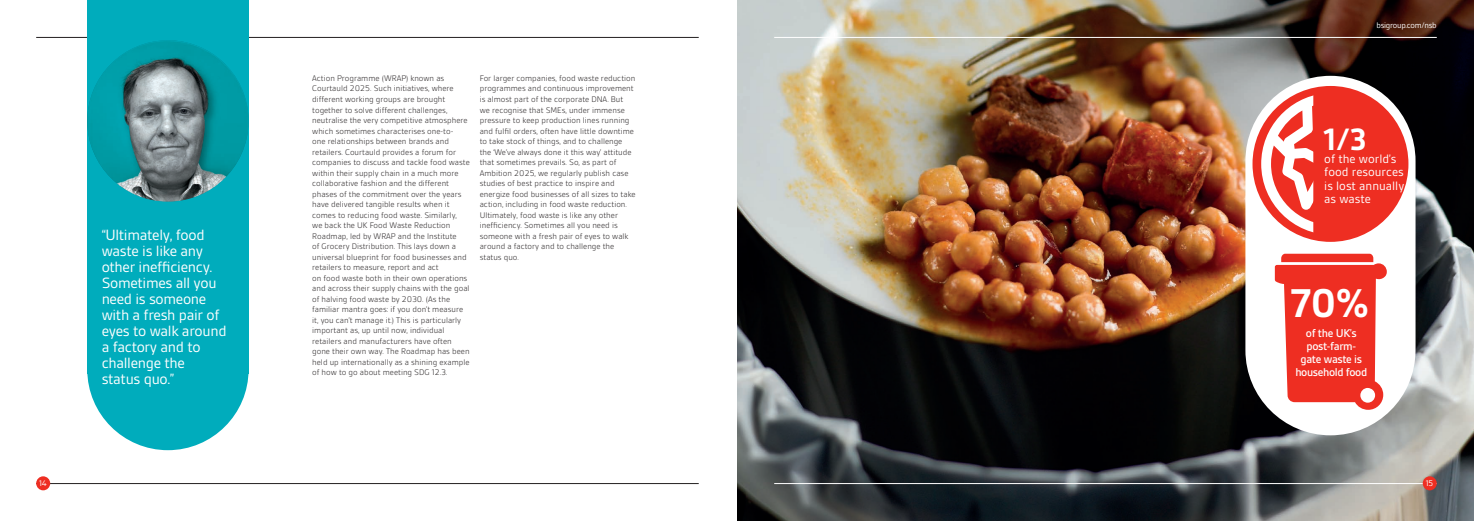
<style>
.page{position:relative;width:1474px;height:521px;background:#fff}
.page>*{position:absolute;margin:0;border:0;box-sizing:border-box;transform-origin:0 0}
.t1{font:700 43.23px "BSI Gesta";color:#fff}
.t2{font:700 33.25px "BSI Gesta";color:#fff}
.t3{font:16.01px/16px "BSI Gesta";letter-spacing:-.02em;color:#fff}
.t4{font:13.12px/13.1px "BSI Gesta";color:#fff}
.t5{font:500 12.25px/13.1px "BSI Gesta";letter-spacing:-.03em;color:#fff;text-align:center}
.t6{font:300 8.75px/10.5px "BSI Gesta";color:#231f20}
.t7{font:8.75px "BSI Gesta";letter-spacing:-.03em;color:#fff}
</style>
<div class="page">
<img style="left:737px;top:0;width:736px;height:521px">
<div style="left:1245px;top:76px;width:170px;height:359px;background:#fff;border-radius:85px"></div>
<hr style="left:36px;top:37px;width:662px;height:1px;background:#231f20">
<hr style="left:36px;top:483px;width:662px;height:1px;background:#231f20">
<div style="left:1252px;top:86px;width:156px;height:156px;background:#ee2e22;border-radius:50%"></div>
<svg style="left:1261px;top:93px;width:52px;height:142px"></svg>
<svg style="left:1274px;top:254px;width:112px;height:156px"></svg>
<div style="left:36px;top:476px;width:14px;height:14px;background:#ee2e22;border-radius:50%"></div>
<div style="left:87px;top:0;width:161px;height:374px;background:#00acbc"></div>
<div style="left:87px;top:289px;width:161px;height:161px;background:#00acbc;border-radius:50%"></div>
<img style="left:222px;top:61px;width:26px;height:120px">
<img style="left:87px;top:40px;width:161px;height:162px;border-radius:81px">
<hr style="left:774px;top:483px;width:662px;height:1px;background:#fff">
<hr style="left:774px;top:37px;width:662px;height:1px;background:#fff">
<div style="left:1422px;top:476px;width:14px;height:14px;background:#ee2e22;border-radius:50%"></div>
<p class="t7" style="left:39px;top:479px;width:9px">14</p>
<h3 class="t3" style="left:102px;top:226px;width:126px">“Ultimately, food waste is like any other inefficiency.<br>Sometimes all you need is someone with a fresh pair of eyes to walk around a factory and to challenge the status quo.”</h3>
<p class="t6" style="left:312px;top:73px;width:159px">Action Programme (WRAP) known as Courtauld 2025. Such initiatives, where different working groups are brought together to solve different challenges, neutralise the very competitive atmosphere which sometimes characterises one-to-<br>one relationships between brands and retailers. Courtauld provides a forum for companies to discuss and tackle food waste within their supply chain in a much more collaborative fashion and the different phases of the commitment over the years have delivered tangible results when it comes to reducing food waste. Similarly,<br>we back the UK Food Waste Reduction Roadmap, led by WRAP and the Institute<br>of Grocery Distribution. This lays down a universal blueprint for food businesses and retailers to measure, report and act<br>on food waste both in their own operations and across their supply chains with the goal of halving food waste by 2030. (As the familiar mantra goes: if you don’t measure it, you can’t manage it.) This is particularly important as, up until now, individual retailers and manufacturers have often gone their own way. The Roadmap has been held up internationally as a shining example of how to go about meeting SDG 12.3.</p>
<p class="t6" style="left:480px;top:73px;width:157px">For larger companies, food waste reduction programmes and continuous improvement is almost part of the corporate DNA. But we recognise that SMEs, under immense pressure to keep production lines running and fulfil orders, often have little downtime to take stock of things, and to challenge the ‘We’ve always done it this way’ attitude that sometimes prevails. So, as part of Ambition 2025, we regularly publish case studies of best practice to inspire and energize food businesses of all sizes to take action, including in food waste reduction.<br>Ultimately, food waste is like any other inefficiency. Sometimes all you need is someone with a fresh pair of eyes to walk around a factory and to challenge the status quo.</p>
<p class="t7" style="left:1376px;top:21px;width:62px">bsigroup.com/nsb</p>
<h2 class="t2" style="left:1324px;top:122px;width:44px">1/3</h2>
<h3 class="t4" style="left:1324px;top:152px;width:82px">of the world’s food resources is lost annually as waste</h3>
<h1 class="t1" style="left:1289px;top:281px;width:81px">70%</h1>
<h3 class="t5" style="left:1295px;top:326px;width:73px">of the UK’s post-farm&shy;gate waste is household food</h3>
<p class="t7" style="left:1425px;top:479px;width:9px">15</p>
</div>
